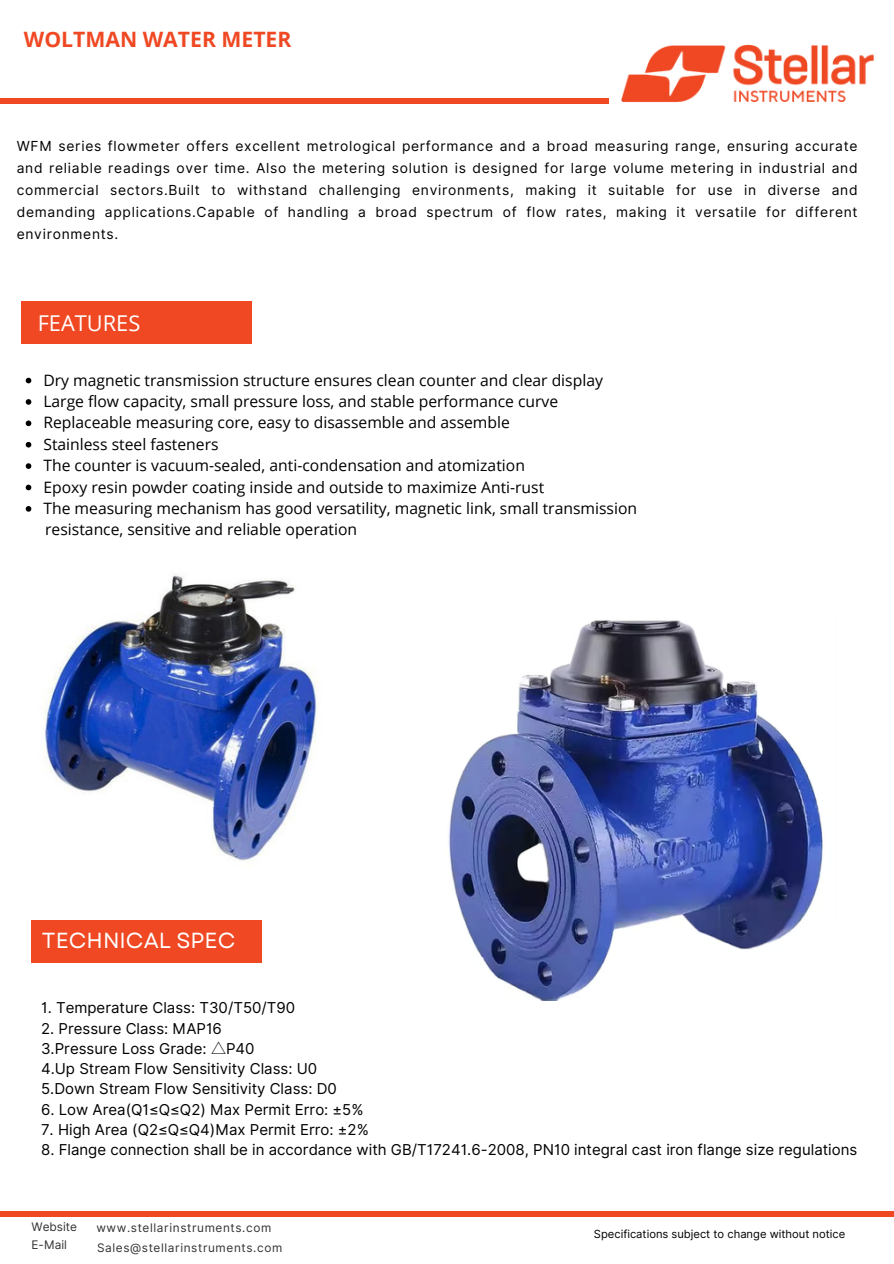
<style>
.page{position:relative;width:894px;height:1264px;background:#fff}
.page>*{position:absolute;margin:0;border:0;box-sizing:border-box;transform-origin:0 0}
.t1{font:21.75px "Garet";color:#fff}
.t2{font:21.75px "Open Sans";color:#fff}
.t3{font:700 21.15px "Open Sans";color:#ef4823}
.t4{font:15.75px "Open Sans";color:#000}
.t5{font:15px/20.2px "Inter";color:#000}
.t6{font:13.8px/21.9px "Inter";letter-spacing:.05em;color:#000;text-align:justify}
.t7{font:11.85px "Inter";letter-spacing:.05em;color:#323232}
.t8{font:11.85px "Inter";color:#323232}
.t9{font:11.25px "Inter";color:#000}
.s1{font-family:"Noto Sans CJ Ksc"}
</style>
<div class="page">
<div style="left:0;top:1211px;width:893px;height:5px;background:#ef4823"></div>
<div style="left:31px;top:920px;width:231px;height:43px;background:#ef4823"></div>
<div style="left:0;top:98px;width:608px;height:6px;background:#ef4823"></div>
<div style="left:21px;top:301px;width:230px;height:43px;background:#ef4823"></div>
<img style="left:44px;top:573px;width:273px;height:288px">
<img style="left:449px;top:620px;width:374px;height:380px">
<img style="left:608px;top:44px;width:266px;height:60px">
<svg style="left:26px;top:378px;width:5px;height:5px"></svg>
<svg style="left:26px;top:399px;width:5px;height:6px"></svg>
<svg style="left:26px;top:420px;width:5px;height:6px"></svg>
<svg style="left:26px;top:442px;width:5px;height:5px"></svg>
<svg style="left:26px;top:463px;width:5px;height:6px"></svg>
<svg style="left:26px;top:484px;width:5px;height:6px"></svg>
<svg style="left:26px;top:506px;width:5px;height:5px"></svg>
<p class="t3" style="left:24px;top:25px;width:269px">WOLTMAN WATER METER</p>
<p class="t6" style="left:17px;top:135px;width:842px">WFM series flowmeter offers excellent metrological performance and a broad measuring range, ensuring accurate and reliable readings over time. Also the metering solution is designed for large volume metering in industrial and commercial sectors.Built to withstand challenging environments, making it suitable for use in diverse and demanding applications.Capable of handling a broad spectrum of flow rates, making it versatile for different environments.</p>
<h3 class="t2" style="left:38px;top:308px;width:104px">FEATURES</h3>
<p class="t4" style="left:43px;top:369px;width:561px">Dry magnetic transmission structure ensures clean counter and clear display</p>
<p class="t4" style="left:43px;top:390px;width:516px">Large flow capacity, small pressure loss, and stable performance curve</p>
<h2 class="t4" style="left:43px;top:411px;width:468px">Replaceable measuring core, easy to disassemble and assemble</h2>
<h3 class="t4" style="left:43px;top:433px;width:177px">Stainless steel fasteners</h3>
<p class="t4" style="left:43px;top:454px;width:483px">The counter is vacuum-sealed, anti-condensation and atomization</p>
<p class="t4" style="left:43px;top:475px;width:502px">Epoxy resin powder coating inside and outside to maximize Anti-rust</p>
<p class="t4" style="left:43px;top:497px;width:595px">The measuring mechanism has good versatility, magnetic link, small transmission</p>
<p class="t4" style="left:45px;top:518px;width:313px">resistance, sensitive and reliable operation</p>
<h2 class="t1" style="left:42px;top:924px;width:195px">TECHNICAL SPEC</h2>
<p class="t5" style="left:41px;top:997px;width:255px">1. Temperature Class: T30/T50/T90</p>
<p class="t5" style="left:41px;top:1018px;width:297px">2. Pressure Class: MAP16<br>3.Pressure Loss Grade: <span class="s1">△</span>P40<br>4.Up Stream Flow Sensitivity Class: U0<br>5.Down Stream Flow Sensitivity Class: D0</p>
<p class="t5" style="left:41px;top:1099px;width:324px">6. Low Area(Q1≤Q≤Q2) Max Permit Erro: ±5%</p>
<p class="t5" style="left:41px;top:1119px;width:329px">7. High Area (Q2≤Q≤Q4)Max Permit Erro: ±2%</p>
<p class="t5" style="left:41px;top:1139px;width:817px">8. Flange connection shall be in accordance with GB/T17241.6-2008, PN10 integral cast iron flange size regulations</p>
<p class="t8" style="left:31px;top:1219px;width:47px">Website</p>
<p class="t7" style="left:96px;top:1220px;width:176px">www.stellarinstruments.com</p>
<p class="t7" style="left:31px;top:1237px;width:37px">E-Mail</p>
<p class="t7" style="left:97px;top:1240px;width:187px">Sales@stellarinstruments.com</p>
<p class="t9" style="left:593px;top:1226px;width:253px">Specifications subject to change without notice</p>
</div>
